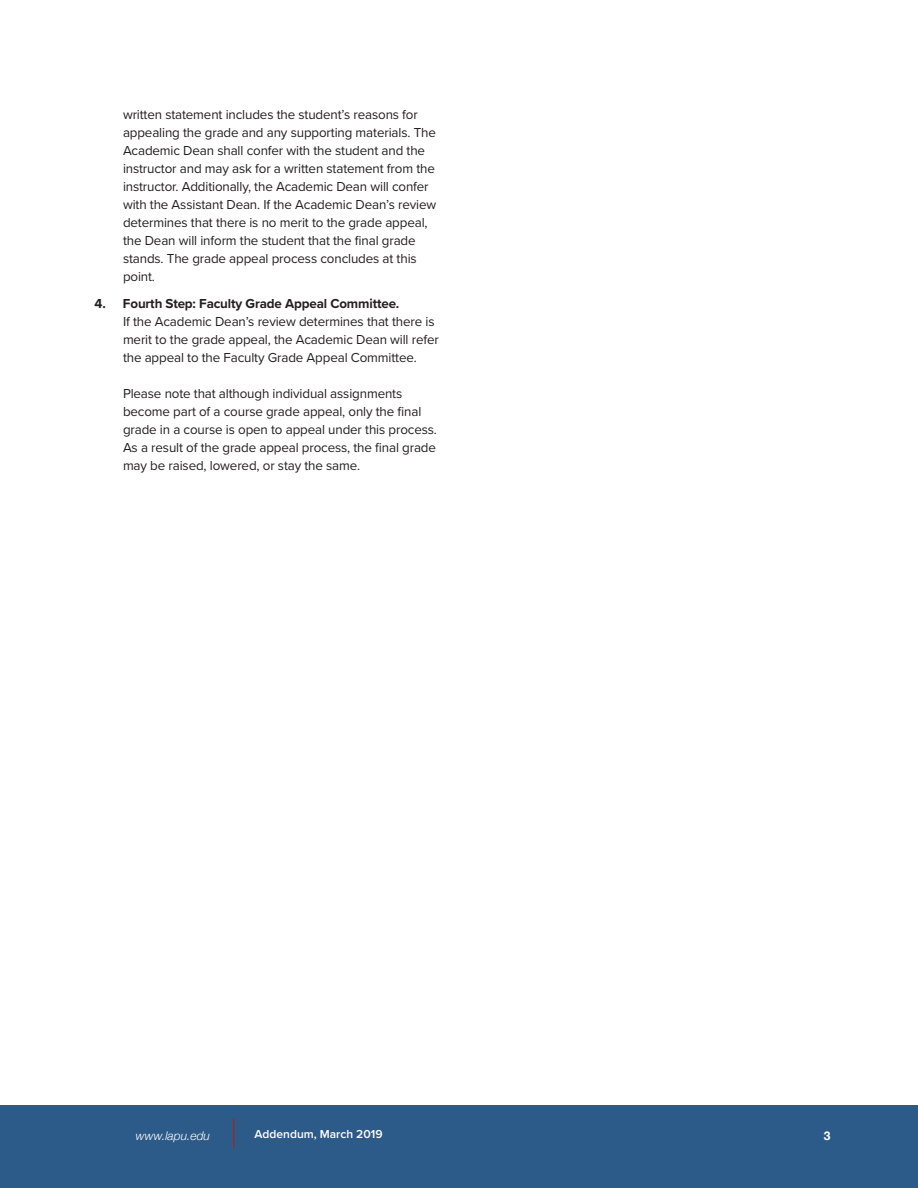
<style>
.page{position:relative;width:918px;height:1188px;background:#fff}
.page>*{position:absolute;margin:0;border:0;box-sizing:border-box;transform-origin:0 0}
.Body_Copy_Catalog{font:13.5px/18px "Proxima Nova";letter-spacing:-.01em;color:#231f20}
.t1{font:600 12px "Proxima Nova";color:#fff}
.t2{font:italic 300 12px "Helvetica Neue";color:#fff}
.t3{font:700 12px "Helvetica Neue";color:#fff}
.s1{font-weight:700}
</style>
<div class="page">
<div style="left:0;top:1106px;width:918px;height:82px;background:#2d5b89"></div>
<svg style="left:233px;top:1119px;width:1px;height:29px"></svg>
<p class="Body_Copy_Catalog" style="left:123px;top:105px;width:315px">written statement includes the student’s reasons for appealing the grade and any supporting materials. The Academic Dean shall confer with the student and the instructor and may ask for a written statement from the instructor. Additionally, the Academic Dean will confer with the Assistant Dean. If the Academic Dean’s review determines that there is no merit to the grade appeal, the Dean will inform the student that the final grade stands. The grade appeal process concludes at this point.</p>
<p class="Body_Copy_Catalog" style="left:123px;top:294px;width:317px;text-indent:-28px"><span class="s1">4. Fourth Step: Faculty Grade Appeal Committee.<br></span>If the Academic Dean’s review determines that there is merit to the grade appeal, the Academic Dean will refer the appeal to the Faculty Grade Appeal Committee.</p>
<p class="Body_Copy_Catalog" style="left:123px;top:384px;width:315px">Please note that although individual assignments become part of a course grade appeal, only the final grade in a course is open to appeal under this process.<br>As a result of the grade appeal process, the final grade may be raised, lowered, or stay the same.</p>
<p class="t1" style="left:255px;top:1126px;width:130px">Addendum, March 2019</p>
<p class="t2" style="left:136px;top:1126px;width:76px">www.lapu.edu</p>
<p class="t3" style="left:824px;top:1126px;width:8px">3</p>
</div>
